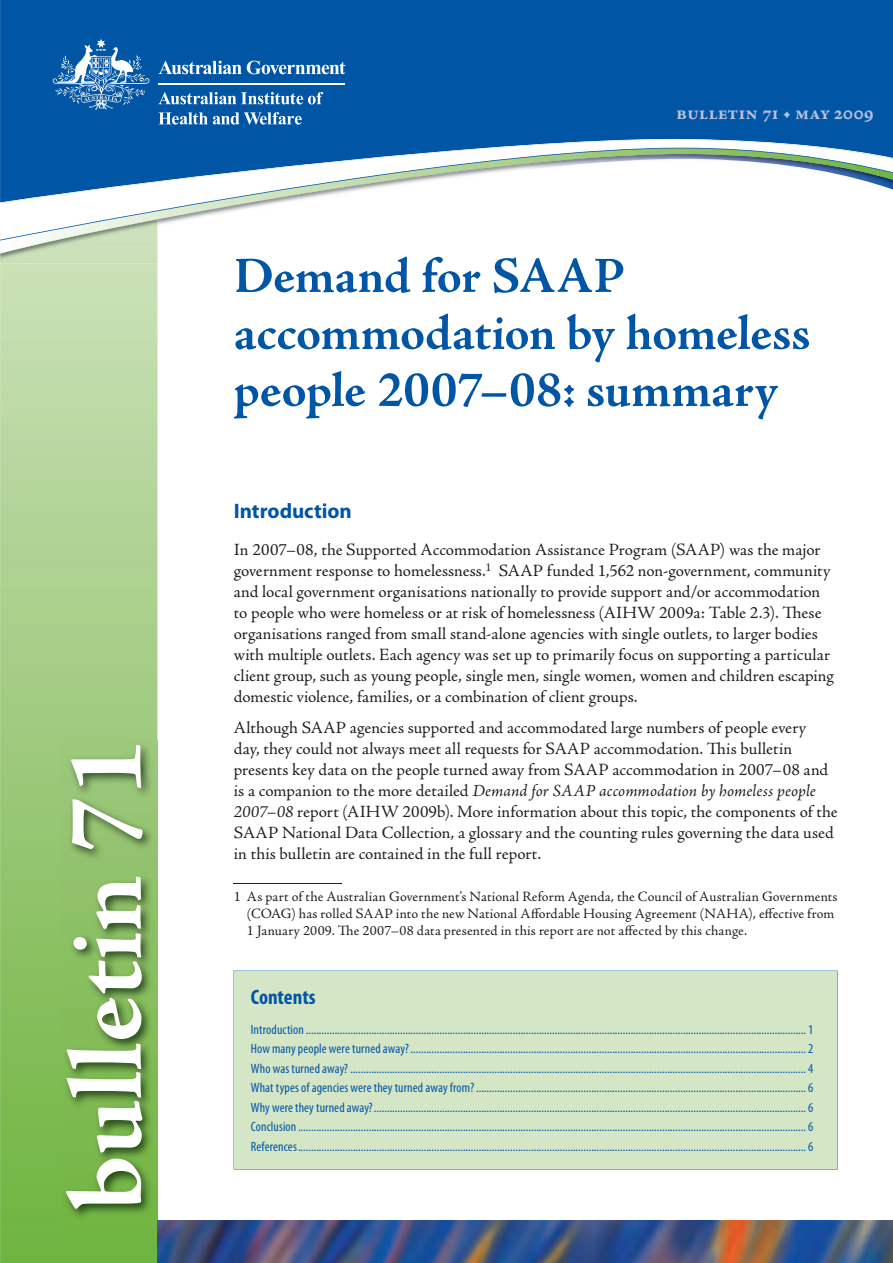
<style>
.page{position:relative;width:893px;height:1263px;background:#fff}
.page>*{position:absolute;margin:0;border:0;box-sizing:border-box;transform-origin:0 0}
.t1{font:700 108px "Adobe Jenson Pro";color:#fff}
.t2{font:700 51px/57px "Adobe Jenson Pro";letter-spacing:-.005em;color:#0155a5}
.t3{font:700 21px "Myriad Pro";color:#0155a5}
.t4{font:700 condensed 21px "Myriad Pro";letter-spacing:-.005em;color:#0155a5}
.t5{font:700 20.25px "Adobe Jenson Pro";color:#b9c2e1}
.t6{font:17.25px/21px "Adobe Jenson Pro";color:#231f20}
.t7{font:14.25px/17.1px "Adobe Jenson Pro";letter-spacing:.015em;color:#231f20}
.t8{font:condensed 13.5px/19.5px "Myriad Pro";letter-spacing:.01em;color:#0155a5;text-align:justify}
.s1{font-style:italic}
</style>
<div class="page">
<svg style="left:0;top:263px;width:157px;height:1000px;background:#a5ce86"></svg>
<div style="left:0;top:253px;width:157px;height:10px;background:#cadfb8"></div>
<svg style="left:0;top:240px;width:158px;height:13px"></svg>
<div style="left:0;top:0;width:893px;height:139px;background:#0155a5"></div>
<svg style="left:0;top:139px;width:893px;height:9px;fill:#0155a5"></svg>
<svg style="left:158px;top:61px;width:187px;height:13px"></svg>
<svg style="left:53px;top:39px;width:97px;height:71px;background:#3b7cb9"></svg>
<hr style="left:158px;top:83px;width:187px;height:2px;background:#fff">
<svg style="left:158px;top:92px;width:165px;height:12px"></svg>
<svg style="left:158px;top:112px;width:144px;height:13px"></svg>
<svg style="left:0;top:148px;width:893px;height:92px"></svg>
<img style="left:62px;top:741px;width:209px;height:502px">
<img style="left:157px;top:1220px;width:736px;height:43px">
<hr style="left:234px;top:883px;width:108px;height:1px;background:#231f20">
<div style="left:233px;top:971px;width:605px;height:198px;background:#d5e6c7"></div>
<h1 class="t1" style="left:45px;top:1210px;width:472px;rotate:-90deg">bulletin 71</h1>
<h3 class="t5" style="left:676px;top:101px;width:199px">Bulletin 71 • May 2009</h3>
<h2 class="t2" style="left:234px;top:248px;width:578px">Demand for SAAP accommodation by homeless people 2007–08: summary</h2>
<h3 class="t3" style="left:234px;top:497px;width:119px">Introduction</h3>
<p class="t6" style="left:234px;top:539px;width:602px">In 2007–08, the Supported Accommodation Assistance Program (SAAP) was the major government response to homelessness.<sup>1</sup> SAAP funded 1,562 non-government, community and local government organisations nationally to provide support and/or accommodation to people who were homeless or at risk of homelessness (AIHW 2009a: Table 2.3). These organisations ranged from small stand-alone agencies with single outlets, to larger bodies with multiple outlets. Each agency was set up to primarily focus on supporting a particular client group, such as young people, single men, single women, women and children escaping domestic violence, families, or a combination of client groups.</p>
<p class="t6" style="left:234px;top:717px;width:605px">Although SAAP agencies supported and accommodated large numbers of people every<br>day, they could not always meet all requests for SAAP accommodation. This bulletin presents key data on the people turned away from SAAP accommodation in 2007–08 and is a companion to the more detailed <span class="s1">Demand for SAAP accommodation by homeless people 2007–08</span> report (AIHW 2009b). More information about this topic, the components of the SAAP National Data Collection, a glossary and the counting rules governing the data used in this bulletin are contained in the full report.</p>
<p class="t7" style="left:247px;top:888px;width:592px;text-indent:-13px">1 As part of the Australian Government’s National Reform Agenda, the Council of Australian Governments (COAG) has rolled SAAP into the new National Affordable Housing Agreement (NAHA), effective from<br>1 January 2009. The 2007–08 data presented in this report are not affected by this change.</p>
<h3 class="t4" style="left:251px;top:984px;width:66px">Contents</h3>
<p class="t8" style="left:251px;top:1019px;width:564px">Introduction ............................................................................................................................................................................................... 1<br>How many people were turned away? ....................................................................................................................................................... 2<br>Who was turned away? .............................................................................................................................................................................. 4<br>What types of agencies were they turned away from? .............................................................................................................................. 6<br>Why were they turned away? ..................................................................................................................................................................... 6<br>Conclusion .................................................................................................................................................................................................. 6<br>References .................................................................................................................................................................................................. 6</p>
</div>
